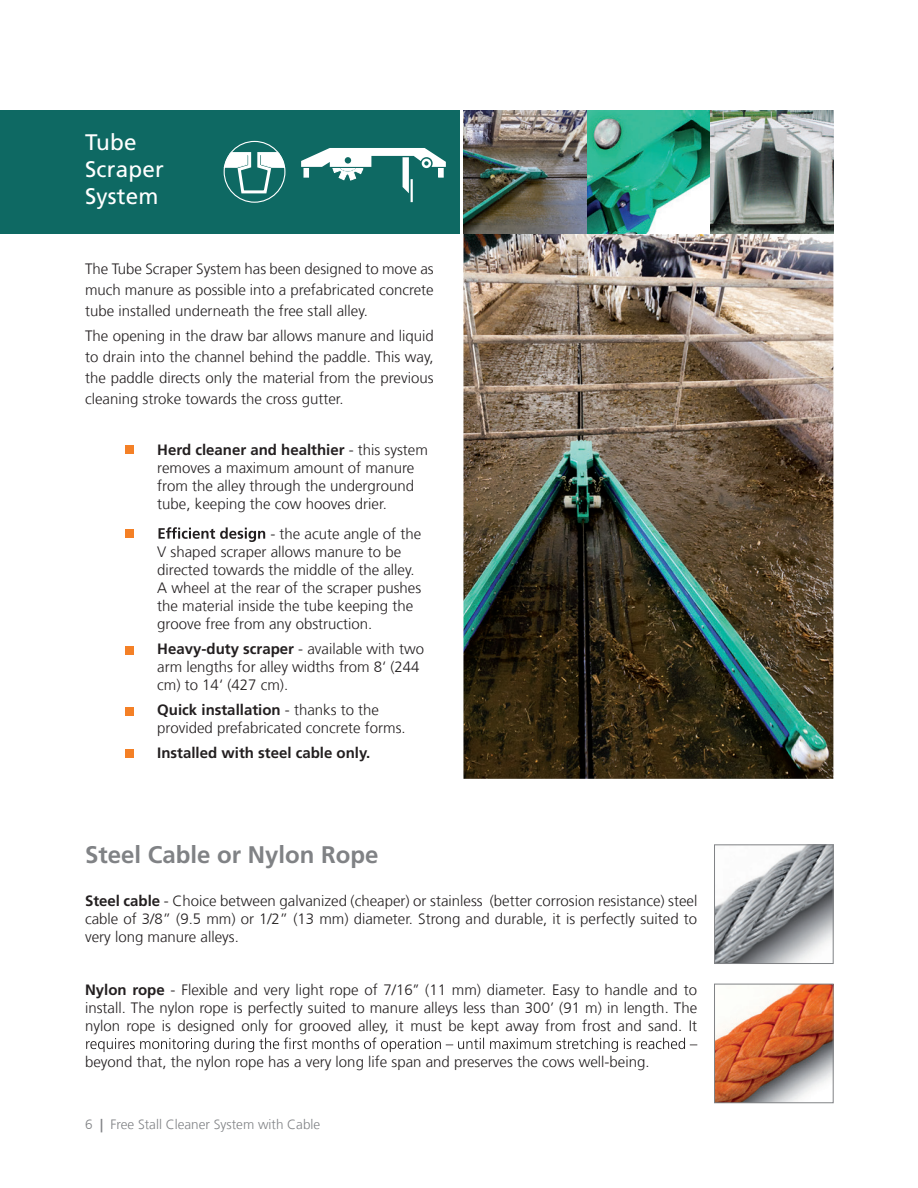
<style>
.page{position:relative;width:918px;height:1188px;background:#fff}
.page>*{position:absolute;margin:0;border:0;box-sizing:border-box;transform-origin:0 0}
.t1{font:700 24px "Frutiger LT Com";color:#808285}
.t2{font:22.5px/27px "Frutiger LT Com";letter-spacing:.01em;color:#fff}
.t3{font:300 15px/18px "Frutiger LT Com";color:#231f20;text-align:justify}
.t4{font:700 15px "Frutiger LT Com";color:#231f20}
.t5{font:300 13.5px "Frutiger LT Com";color:#808285}
.s1{font-weight:700}
</style>
<div class="page">
<hr style="left:917px;top:566px;width:1px;height:187px;background:#0e6963">
<img style="left:463px;top:233px;width:370px;height:546px">
<svg style="left:86px;top:1038px;width:611px;height:14px"></svg>
<img style="left:716px;top:847px;width:115px;height:115px">
<div style="left:714px;top:845px;width:119px;height:119px;border:1px solid #808285"></div>
<img style="left:716px;top:986px;width:115px;height:115px">
<div style="left:714px;top:984px;width:119px;height:119px;border:1px solid #808285"></div>
<div style="left:0;top:110px;width:459px;height:123px;background:#0e6963"></div>
<svg style="left:224px;top:151px;width:61px;height:44px"></svg>
<hr style="left:411px;top:179px;width:2px;height:23px;background:#fff">
<svg style="left:301px;top:148px;width:145px;height:45px"></svg>
<div style="left:224px;top:141px;width:61px;height:62px;border:1px solid #fff;border-radius:50%"></div>
<div style="left:125px;top:445px;width:9px;height:9px;background:#f48026"></div>
<div style="left:125px;top:529px;width:9px;height:9px;background:#f48026"></div>
<div style="left:125px;top:646px;width:9px;height:9px;background:#f48026"></div>
<div style="left:125px;top:707px;width:9px;height:9px;background:#f48026"></div>
<svg style="left:159px;top:527px;width:106px;height:15px"></svg>
<img style="left:463px;top:110px;width:370px;height:123px">
<div style="left:125px;top:749px;width:9px;height:9px;background:#f48026"></div>
<h2 class="t2" style="left:85px;top:129px;width:80px">Tube<br>Scraper<br>System</h2>
<p class="t3" style="left:85px;top:258px;width:350px;line-height:21px">The Tube Scraper System has been designed to move as much manure as possible into a prefabricated concrete tube installed underneath the free stall alley.</p>
<p class="t3" style="left:85px;top:325px;width:350px;line-height:21px">The opening in the draw bar allows manure and liquid to drain into the channel behind the paddle. This way, the paddle directs only the material from the previous cleaning stroke towards the cross gutter.</p>
<p class="t3" style="left:157px;top:441px;width:272px;text-align:left"><span class="s1">Herd cleaner and healthier</span> - this system removes a maximum amount of manure from the alley through the underground tube, keeping the cow hooves drier.</p>
<p class="t3" style="left:157px;top:525px;width:265px;text-align:left;text-indent:113px">- the acute angle of the V shaped scraper allows manure to be directed towards the middle of the alley.<br>A wheel at the rear of the scraper pushes the material inside the tube keeping the groove free from any obstruction.</p>
<p class="t3" style="left:157px;top:640px;width:268px;text-align:left"><span class="s1">Heavy-duty scraper</span> - available with two arm lengths for alley widths from 8‘ (244 cm) to 14‘ (427 cm).</p>
<p class="t3" style="left:157px;top:701px;width:250px"><span class="s1">Quick installation</span> - thanks to the provided prefabricated concrete forms.</p>
<p class="t4" style="left:157px;top:744px;width:214px">Installed with steel cable only.</p>
<h1 class="t1" style="left:85px;top:840px;width:295px">Steel Cable or Nylon Rope</h1>
<p class="t3" style="left:85px;top:892px;width:614px"><span class="s1">Steel cable</span> - Choice between galvanized (cheaper) or stainless (better corrosion resistance) steel cable of 3/8” (9.5 mm) or 1/2” (13 mm) diameter. Strong and durable, it is perfectly suited to very long manure alleys.</p>
<p class="t3" style="left:85px;top:981px;width:614px"><span class="s1">Nylon rope</span> - Flexible and very light rope of 7/16’’ (11 mm) diameter. Easy to handle and to install. The nylon rope is perfectly suited to manure alleys less than 300’ (91 m) in length. The nylon rope is designed only for grooved alley, it must be kept away from frost and sand. It</p>
<p class="t3" style="left:85px;top:1053px;width:566px">beyond that, the nylon rope has a very long life span and preserves the cows well-being.</p>
<p class="t5" style="left:85px;top:1116px;width:237px">6 <span class="s1">|</span> Free Stall Cleaner System with Cable</p>
</div>
